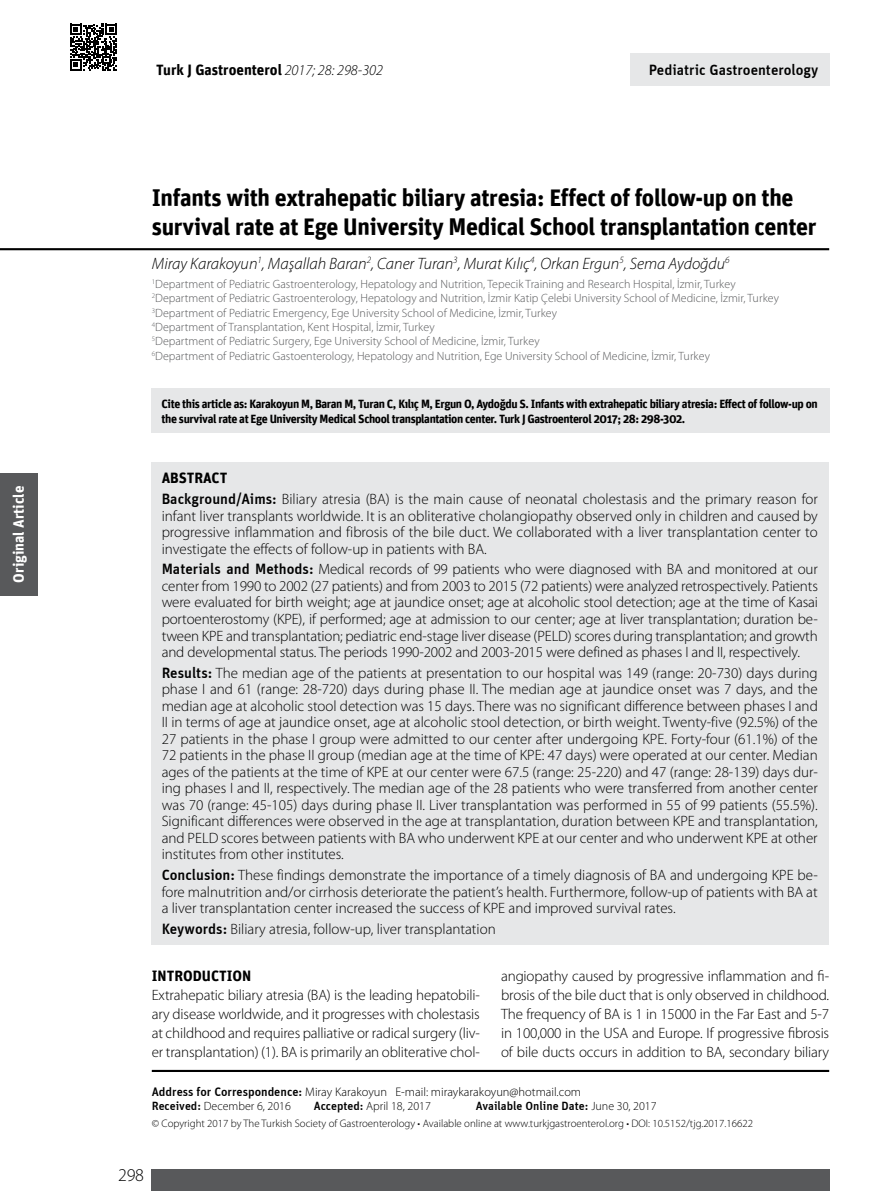
<style>
.page{position:relative;width:893px;height:1191px;background:#fff}
.page>*{position:absolute;margin:0;border:0;box-sizing:border-box;transform-origin:0 0}
.t1{font:700 24px/29.5px "Unit";letter-spacing:-.015em;color:#000}
.t2{font:300 18px "Myriad Pro";color:#000}
.t3{font:italic 300 16.5px "Myriad Pro";color:#000}
.t4{font:300 15px/16.5px "Myriad Pro";color:#000;text-align:justify}
.t5{font:700 15px "Unit";color:#000}
.t6{font:500 15px "Unit";color:#000}
.t7{font:700 15px "Unit";color:#fff}
.t8{font:300 12.45px "Myriad Pro";color:#000}
.t9{font:300 12px/14.4px "Myriad Pro";color:#58595b}
.t10{font:700 12px/14.4px "Unit";letter-spacing:-.035em;color:#000}
.t11{font:300 12px "Myriad Pro";color:#000}
.t12{font:500 12px "Unit";color:#000}
.t13{font:300 10.95px "Myriad Pro";color:#000}
.s1{font-family:"Myriad Pro";font-weight:300;font-style:italic}
.s2{font-family:"Unit";font-weight:500}
.s3{font-family:"Myriad Pro";font-weight:300}
</style>
<div class="page">
<div style="left:630px;top:54px;width:199px;height:32px;background:#e6e7e8"></div>
<hr style="left:0;top:248px;width:829px;height:2px;background:#000">
<svg style="left:70px;top:24px;width:47px;height:46px"></svg>
<hr style="left:152px;top:1069px;width:677px;height:3px;background:#000">
<div style="left:151px;top:1169px;width:678px;height:22px;background:#58595b"></div>
<div style="left:151px;top:462px;width:677px;height:482px;background:#e6e7e8"></div>
<div style="left:0;top:473px;width:37px;height:122px;background:#58595b"></div>
<div style="left:151px;top:389px;width:678px;height:44px;background:#e6e7e8"></div>
<p class="t7" style="left:9px;top:582px;width:98px;rotate:-90deg">Original Article</p>
<p class="t5" style="left:156px;top:61px;width:229px">Turk J Gastroenterol <span class="s1">2017; 28: 298-302</span></p>
<p class="t6" style="left:649px;top:61px;width:171px">Pediatric Gastroenterology</p>
<h1 class="t1" style="left:152px;top:182px;width:666px">Infants with extrahepatic biliary atresia: Effect of follow-up on the survival rate at Ege University Medical School transplantation center</h1>
<p class="t3" style="left:152px;top:253px;width:579px">Miray Karakoyun<sup>1</sup>, Maşallah Baran<sup>2</sup>, Caner Turan<sup>3</sup>, Murat Kılıç<sup>4</sup>, Orkan Ergun<sup>5</sup>, Sema Aydoğdu<sup>6</sup></p>
<p class="t9" style="left:152px;top:276px;width:629px"><sup>1</sup>Department of Pediatric Gastroenterology, Hepatology and Nutrition, Tepecik Training and Research Hospital, İzmir, Turkey <sup>2</sup>Department of Pediatric Gastroenterology, Hepatology and Nutrition, İzmir Katip Çelebi University School of Medicine, İzmir, Turkey <sup>3</sup>Department of Pediatric Emergency, Ege University School of Medicine, İzmir, Turkey<br><sup>4</sup>Department of Transplantation, Kent Hospital, İzmir, Turkey<br><sup>5</sup>Department of Pediatric Surgery, Ege University School of Medicine, İzmir, Turkey<br><sup>6</sup>Department of Pediatric Gastoenterology, Hepatology and Nutrition, Ege University School of Medicine, İzmir, Turkey</p>
<p class="t10" style="left:162px;top:396px;width:658px">Cite this article as: Karakoyun M, Baran M, Turan C, Kılıç M, Ergun O, Aydoğdu S. Infants with extrahepatic biliary atresia: Effect of follow-up on the survival rate at Ege University Medical School transplantation center. Turk J Gastroenterol 2017; 28: 298-302.</p>
<p class="t5" style="left:162px;top:469px;width:67px">ABSTRACT</p>
<p class="t4" style="left:162px;top:491px;width:658px"><span class="s2">Background/Aims:</span> Biliary atresia (BA) is the main cause of neonatal cholestasis and the primary reason for infant liver transplants worldwide. It is an obliterative cholangiopathy observed only in children and caused by progressive inflammation and fibrosis of the bile duct. We collaborated with a liver transplantation center to investigate the effects of follow-up in patients with BA.</p>
<p class="t4" style="left:162px;top:561px;width:658px"><span class="s2">Materials and Methods:</span> Medical records of 99 patients who were diagnosed with BA and monitored at our center from 1990 to 2002 (27 patients) and from 2003 to 2015 (72 patients) were analyzed retrospectively. Patients were evaluated for birth weight; age at jaundice onset; age at alcoholic stool detection; age at the time of Kasai portoenterostomy (KPE), if performed; age at admission to our center; age at liver transplantation; duration be&shy;tween KPE and transplantation; pediatric end-stage liver disease (PELD) scores during transplantation; and growth and developmental status. The periods 1990-2002 and 2003-2015 were defined as phases I and II, respectively.</p>
<p class="t4" style="left:162px;top:664px;width:658px"><span class="s2">Results:</span> The median age of the patients at presentation to our hospital was 149 (range: 20-730) days during phase I and 61 (range: 28-720) days during phase II. The median age at jaundice onset was 7 days, and the median age at alcoholic stool detection was 15 days. There was no significant difference between phases I and II in terms of age at jaundice onset, age at alcoholic stool detection, or birth weight. Twenty-five (92.5%) of the 27 patients in the phase I group were admitted to our center after undergoing KPE. Forty-four (61.1%) of the 72 patients in the phase II group (median age at the time of KPE: 47 days) were operated at our center. Median ages of the patients at the time of KPE at our center were 67.5 (range: 25-220) and 47 (range: 28-139) days dur&shy;ing phases I and II, respectively. The median age of the 28 patients who were transferred from another center was 70 (range: 45-105) days during phase II. Liver transplantation was performed in 55 of 99 patients (55.5%).<br>Significant differences were observed in the age at transplantation, duration between KPE and transplantation, and PELD scores between patients with BA who underwent KPE at our center and who underwent KPE at other institutes from other institutes.</p>
<p class="t4" style="left:162px;top:866px;width:658px"><span class="s2">Conclusion:</span> These findings demonstrate the importance of a timely diagnosis of BA and undergoing KPE be&shy;fore malnutrition and/or cirrhosis deteriorate the patient’s health. Furthermore, follow-up of patients with BA at a liver transplantation center increased the success of KPE and improved survival rates.</p>
<p class="t4" style="left:162px;top:920px;width:336px"><span class="s2">Keywords:</span> Biliary atresia, follow-up, liver transplantation</p>
<p class="t5" style="left:152px;top:966px;width:101px">INTRODUCTION</p>
<p class="t4" style="left:152px;top:985px;width:330px;line-height:19px">Extrahepatic biliary atresia (BA) is the leading hepatobili&shy;ary disease worldwide, and it progresses with cholestasis at childhood and requires palliative or radical surgery (liv&shy;er transplantation) (1). BA is primarily an obliterative chol-</p>
<p class="t4" style="left:501px;top:966px;width:330px;line-height:18.9px">angiopathy caused by progressive inflammation and fi&shy;brosis of the bile duct that is only observed in childhood.<br>The frequency of BA is 1 in 15000 in the Far East and 5-7 in 100,000 in the USA and Europe. If progressive fibrosis of bile ducts occurs in addition to BA, secondary biliary</p>
<p class="t8" style="left:152px;top:1083px;width:431px"><span class="s2">Address for Correspondence:</span> Miray Karakoyun E-mail: miraykarakoyun@hotmail.com</p>
<p class="t11" style="left:152px;top:1099px;width:141px"><span class="s2">Received:</span> December 6, 2016</p>
<p class="t11" style="left:314px;top:1099px;width:119px"><span class="s2">Accepted:</span> April 18, 2017</p>
<p class="t12" style="left:476px;top:1098px;width:182px">Available Online Date: <span class="s3">June 30, 2017</span></p>
<p class="t13" style="left:152px;top:1117px;width:603px">© Copyright 2017 by The Turkish Society of Gastroenterology • Available online at www.turkjgastroenterol.org • DOI: 10.5152/tjg.2017.16622</p>
<p class="t2" style="left:118px;top:1164px;width:27px">298</p>
</div>
